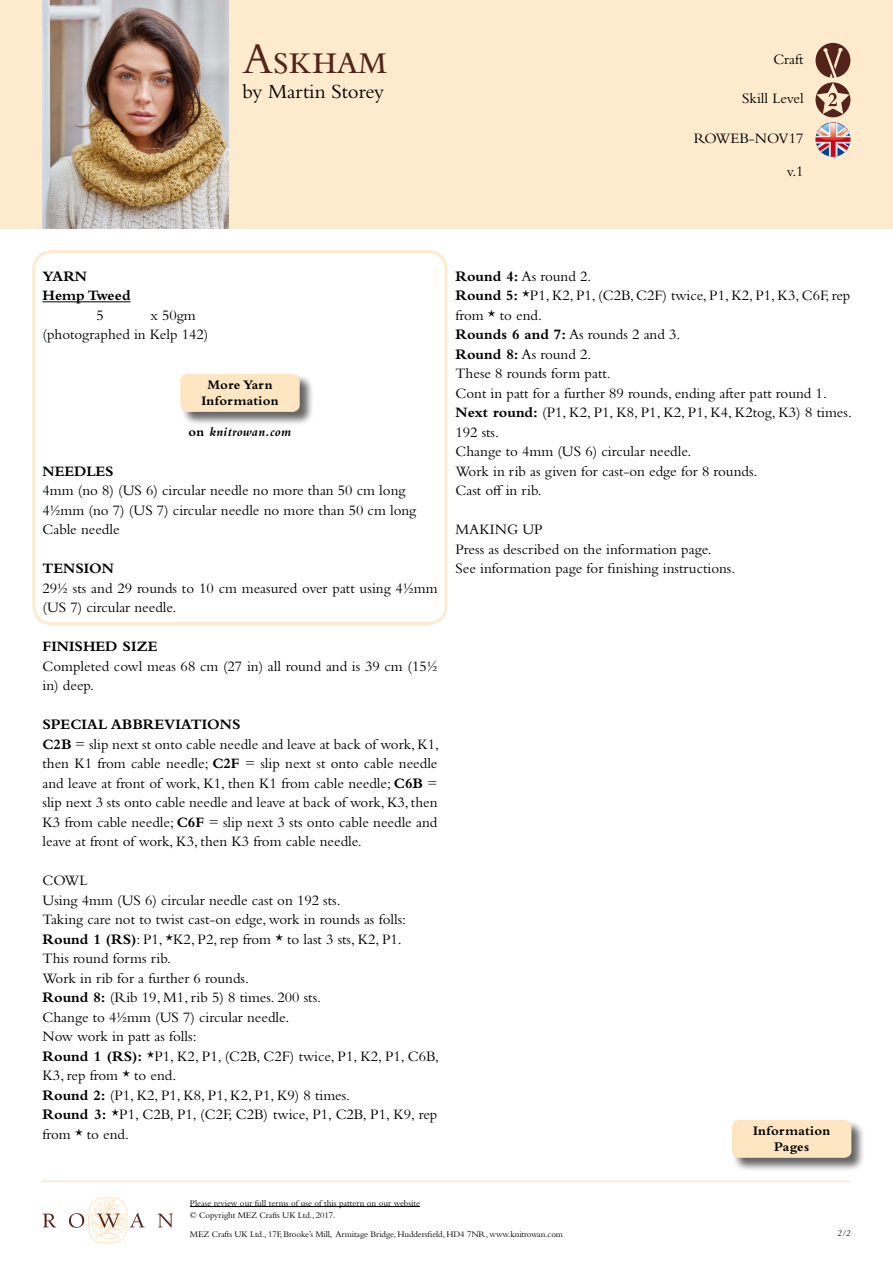
<style>
.page{position:relative;width:893px;height:1263px;background:#fff}
.page>*{position:absolute;margin:0;border:0;box-sizing:border-box;transform-origin:0 0}
.t1{font:45px "Bembo Std";letter-spacing:-.02em;color:#54241a}
.t2{font:21px "Bembo Std";color:#000}
.t3{font:15px/19.5px "Bembo Std";color:#000}
.t4{font:700 15px/19.5px "Bembo Std";color:#000}
.t5{font:700 13.65px/16.4px "Bembo Std";letter-spacing:.02em;color:#000;text-align:center}
.t6{font:italic 700 13.5px "Bembo Std";letter-spacing:.02em;color:#000}
.t7{font:9px/12px "Bembo Std";letter-spacing:-.01em;color:#000}
.t8{font:italic 9px "Bembo Std";color:#000}
.s1{font-style:normal}
.s2{font-weight:700}
</style>
<div class="page">
<hr style="left:190px;top:1206px;width:230px;height:1px;background:#000">
<svg style="left:43px;top:1213px;width:13px;height:14px"></svg>
<svg style="left:69px;top:1198px;width:76px;height:45px"></svg>
<svg style="left:158px;top:1213px;width:15px;height:14px"></svg>
<hr style="left:43px;top:1181px;width:807px;height:1px;background:#fee6c2">
<div style="left:32px;top:250px;width:416px;height:375px;border:3px solid #feebce;border-radius:18px"></div>
<div style="left:0;top:0;width:893px;height:228px;background:#feebce"></div>
<img style="left:43px;top:0;width:186px;height:228px">
<hr style="left:43px;top:301px;width:88px;height:1px;background:#000">
<div style="left:180px;top:374px;width:134px;height:52px;background:#000;opacity:.6"></div>
<div style="left:180px;top:374px;width:120px;height:38px;background:#fee6c2;border-radius:7px"></div>
<div style="left:732px;top:1120px;width:134px;height:52px;background:#000;opacity:.6"></div>
<div style="left:732px;top:1120px;width:119px;height:38px;background:#fee6c2;border-radius:7px"></div>
<svg style="left:815px;top:43px;width:35px;height:114px"></svg>
<h1 class="t1" style="left:242px;top:32px;width:147px">Askham</h1>
<h2 class="t2" style="left:242px;top:79px;width:143px">by Martin Storey</h2>
<p class="t3" style="left:773px;top:49px;width:32px">Craft</p>
<p class="t3" style="left:742px;top:88px;width:63px">Skill Level</p>
<p class="t3" style="left:694px;top:128px;width:111px">ROWEB-NOV17</p>
<p class="t3" style="left:787px;top:161px;width:18px">v.1</p>
<p class="t4" style="left:43px;top:266px;width:90px">YARN<br>Hemp Tweed</p>
<p class="t3" style="left:97px;top:305px;width:9px">5</p>
<p class="t3" style="left:43px;top:305px;width:167px;text-indent:108px">x 50gm (photographed in Kelp 142)</p>
<p class="t5" style="left:201px;top:376px;width:79px">More Yarn<br>Information</p>
<p class="t6" style="left:189px;top:424px;width:104px"><span class="s1">on</span> knitrowan.com</p>
<p class="t4" style="left:43px;top:461px;width:73px">NEEDLES</p>
<p class="t3" style="left:43px;top:481px;width:375px">4mm (no 8) (US 6) circular needle no more than 50 cm long<br>4½mm (no 7) (US 7) circular needle no more than 50 cm long<br>Cable needle</p>
<p class="t4" style="left:43px;top:559px;width:73px">TENSION</p>
<p class="t3" style="left:43px;top:578px;width:395px">29½ sts and 29 rounds to 10 cm measured over patt using 4½mm (US 7) circular needle.</p>
<p class="t4" style="left:43px;top:637px;width:116px">FINISHED SIZE</p>
<p class="t3" style="left:43px;top:656px;width:396px">Completed cowl meas 68 cm (27 in) all round and is 39 cm (15½ in) deep.</p>
<p class="t3" style="left:43px;top:715px;width:398px"><span class="s2">SPECIAL ABBREVIATIONS<br>C2B</span> = slip next st onto cable needle and leave at back of work, K1, then K1 from cable needle; <span class="s2">C2F</span> = slip next st onto cable needle and leave at front of work, K1, then K1 from cable needle; <span class="s2">C6B</span> = slip next 3 sts onto cable needle and leave at back of work, K3, then K3 from cable needle; <span class="s2">C6F</span> = slip next 3 sts onto cable needle and leave at front of work, K3, then K3 from cable needle.</p>
<p class="t3" style="left:43px;top:871px;width:398px">COWL<br>Using 4mm (US 6) circular needle cast on 192 sts.<br>Taking care not to twist cast-on edge, work in rounds as folls:<br><span class="s2">Round 1 (RS)</span>: P1, *K2, P2, rep from * to last 3 sts, K2, P1.<br>This round forms rib.<br>Work in rib for a further 6 rounds.<br><span class="s2">Round 8:</span> (Rib 19, M1, rib 5) 8 times. 200 sts.<br>Change to 4½mm (US 7) circular needle.<br>Now work in patt as folls:<br><span class="s2">Round 1 (RS):</span> *P1, K2, P1, (C2B, C2F) twice, P1, K2, P1, C6B, K3, rep from * to end.<br><span class="s2">Round 2:</span> (P1, K2, P1, K8, P1, K2, P1, K9) 8 times.<br><span class="s2">Round 3:</span> *P1, C2B, P1, (C2F, C2B) twice, P1, C2B, P1, K9, rep from * to end.</p>
<p class="t3" style="left:455px;top:266px;width:398px"><span class="s2">Round 4:</span> As round 2.<br><span class="s2">Round 5:</span> *P1, K2, P1, (C2B, C2F) twice, P1, K2, P1, K3, C6F, rep from * to end.<br><span class="s2">Rounds 6 and 7:</span> As rounds 2 and 3.<br><span class="s2">Round 8:</span> As round 2.<br>These 8 rounds form patt.<br>Cont in patt for a further 89 rounds, ending after patt round 1.<br><span class="s2">Next round:</span> (P1, K2, P1, K8, P1, K2, P1, K4, K2tog, K3) 8 times.<br>192 sts.<br>Change to 4mm (US 6) circular needle.<br>Work in rib as given for cast-on edge for 8 rounds.<br>Cast off in rib.</p>
<p class="t3" style="left:455px;top:520px;width:281px">MAKING UP<br>Press as described on the information page.<br>See information page for finishing instructions.</p>
<p class="t5" style="left:753px;top:1122px;width:79px">Information<br>Pages</p>
<p class="t7" style="left:190px;top:1197px;width:232px">Please review our full terms of use of this pattern on our website © Copyright MEZ Crafts UK Ltd., 2017.</p>
<p class="t7" style="left:190px;top:1228px;width:374px">MEZ Crafts UK Ltd., 17F, Brooke’s Mill, Armitage Bridge, Huddersfield, HD4 7NR, www.knitrowan.com</p>
<p class="t8" style="left:837px;top:1228px;width:15px">2/2</p>
</div>
